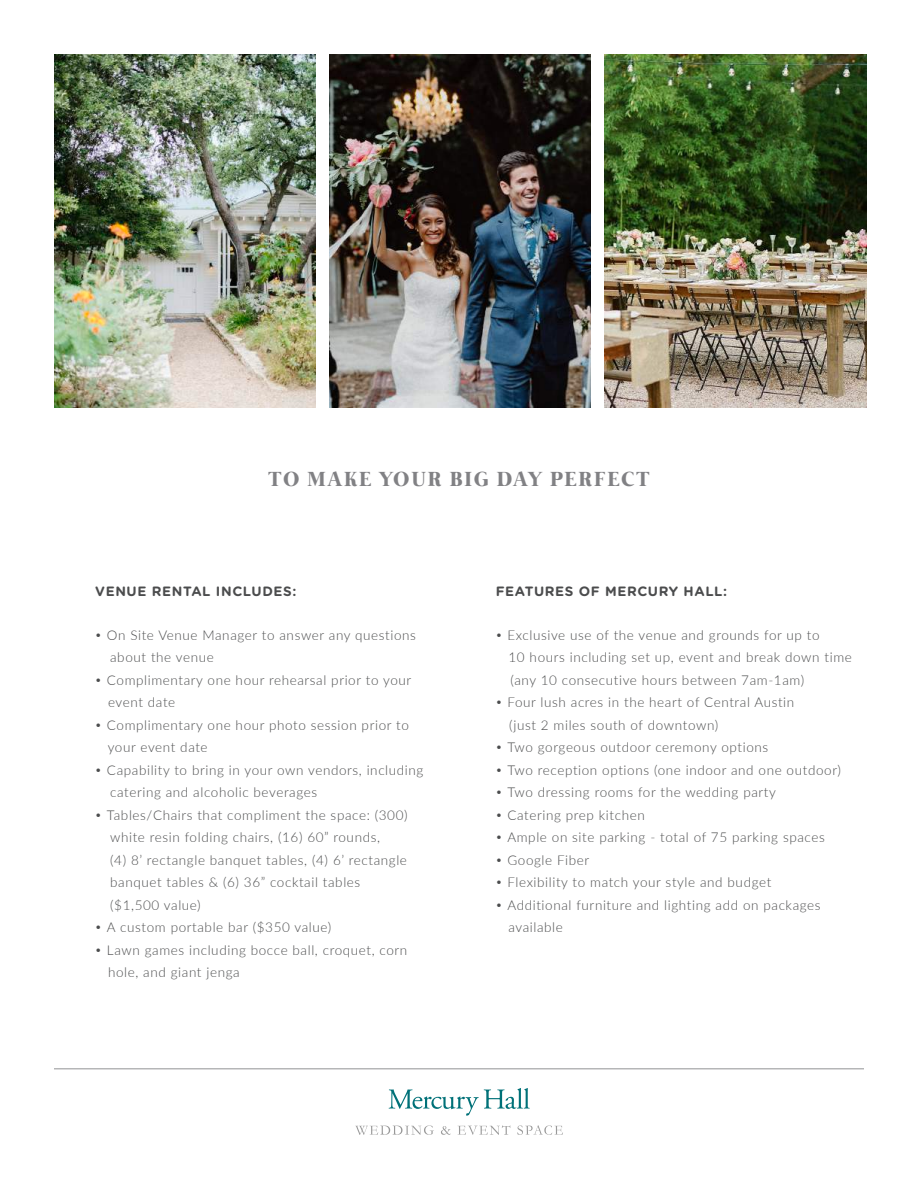
<style>
.page{position:relative;width:918px;height:1188px;background:#fff}
.page>*{position:absolute;margin:0;border:0;box-sizing:border-box;transform-origin:0 0}
.t1{font:700 21px "Mermaid";letter-spacing:.1em;color:#818184}
.t2{font:300 13.5px/22.5px "Lato";letter-spacing:.045em;color:#4b4c4d}
.t3{font:700 13.5px "Gotham Rounded";letter-spacing:.045em;color:#4b4c4d}
.s1{font-family:"Gotham Rounded";font-weight:400}
</style>
<div class="page">
<svg style="left:389px;top:1088px;width:141px;height:28px"></svg>
<hr style="left:54px;top:1068px;width:810px;height:2px;background:#6c6d70">
<svg style="left:356px;top:1126px;width:78px;height:9px"></svg>
<svg style="left:441px;top:1126px;width:10px;height:9px"></svg>
<svg style="left:458px;top:1125px;width:52px;height:10px"></svg>
<svg style="left:517px;top:1125px;width:46px;height:10px"></svg>
<img style="left:54px;top:54px;width:262px;height:354px">
<img style="left:329px;top:54px;width:262px;height:354px">
<img style="left:604px;top:54px;width:262px;height:354px">
<h1 class="t1" style="left:269px;top:467px;width:382px">TO MAKE YOUR BIG DAY PERFECT</h1>
<p class="t3" style="left:95px;top:581px;width:203px">VENUE RENTAL INCLUDES:</p>
<p class="t2" style="left:110px;top:623px;width:307px;text-indent:-15px"><span class="s1">•</span> On Site Venue Manager to answer any questions about the venue</p>
<p class="t2" style="left:108px;top:668px;width:305px;text-indent:-13px"><span class="s1">•</span> Complimentary one hour rehearsal prior to your event date</p>
<p class="t2" style="left:108px;top:713px;width:303px;text-indent:-12px"><span class="s1">•</span> Complimentary one hour photo session prior to your event date</p>
<p class="t2" style="left:110px;top:758px;width:315px;text-indent:-15px"><span class="s1">•</span> Capability to bring in your own vendors, including catering and alcoholic beverages</p>
<p class="t2" style="left:110px;top:803px;width:299px;text-indent:-15px"><span class="s1">•</span> Tables/Chairs that compliment the space: (300) white resin folding chairs, (16) 60” rounds,<br>(4) 8’ rectangle banquet tables, (4) 6’ rectangle banquet tables &amp; (6) 36” cocktail tables ($1,500 value)</p>
<p class="t2" style="left:95px;top:915px;width:238px"><span class="s1">•</span> A custom portable bar ($350 value)</p>
<p class="t2" style="left:108px;top:938px;width:301px;text-indent:-13px"><span class="s1">•</span> Lawn games including bocce ball, croquet, corn hole, and giant jenga</p>
<p class="t3" style="left:496px;top:581px;width:233px">FEATURES OF MERCURY HALL:</p>
<p class="t2" style="left:509px;top:623px;width:345px;text-indent:-13px"><span class="s1">•</span> Exclusive use of the venue and grounds for up to<br>10 hours including set up, event and break down time (any 10 consecutive hours between 7am-1am)</p>
<p class="t2" style="left:509px;top:690px;width:287px;text-indent:-14px"><span class="s1">•</span> Four lush acres in the heart of Central Austin (just 2 miles south of downtown)</p>
<p class="t2" style="left:496px;top:735px;width:274px"><span class="s1">•</span> Two gorgeous outdoor ceremony options</p>
<p class="t2" style="left:496px;top:758px;width:347px"><span class="s1">•</span> Two reception options (one indoor and one outdoor)</p>
<p class="t2" style="left:496px;top:780px;width:282px"><span class="s1">•</span> Two dressing rooms for the wedding party</p>
<p class="t2" style="left:496px;top:803px;width:151px"><span class="s1">•</span> Catering prep kitchen</p>
<p class="t2" style="left:496px;top:825px;width:331px"><span class="s1">•</span> Ample on site parking - total of 75 parking spaces</p>
<p class="t2" style="left:496px;top:848px;width:95px"><span class="s1">•</span> Google Fiber</p>
<p class="t2" style="left:496px;top:870px;width:277px"><span class="s1">•</span> Flexibility to match your style and budget</p>
<p class="t2" style="left:509px;top:893px;width:314px;text-indent:-13px"><span class="s1">•</span> Additional furniture and lighting add on packages available</p>
</div>
